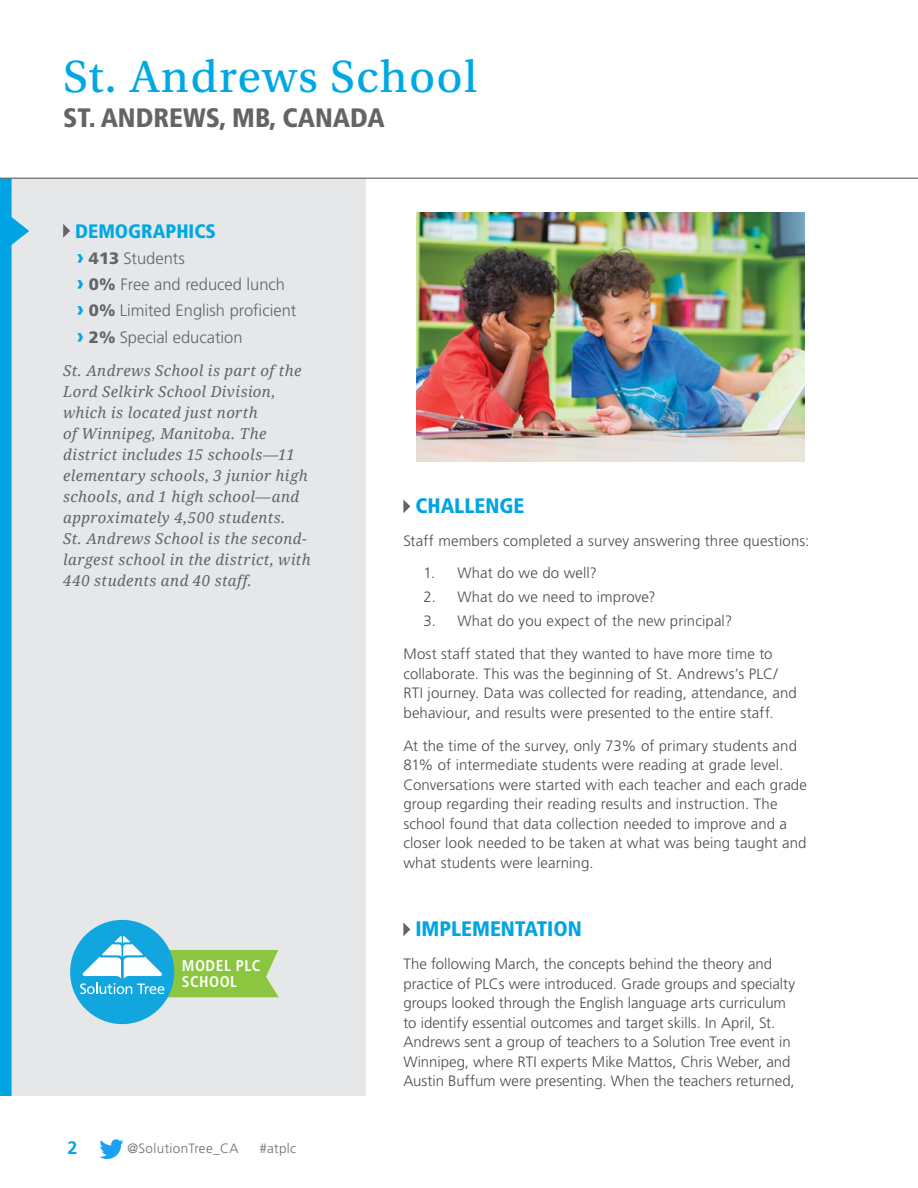
<style>
.page{position:relative;width:918px;height:1188px;background:#fff}
.page>*{position:absolute;margin:0;border:0;box-sizing:border-box;transform-origin:0 0}
.t1{font:47.55px "Utopia Std Capt";letter-spacing:.025em;color:#00a8e3}
.t2{font:900 condensed 26.7px "Frutiger LT Std";color:#636466}
.t3{font:900 condensed 21px "Frutiger LT Std";color:#00a4e3}
.t4{font:900 condensed 19.5px "Frutiger LT Std";color:#00a8e3}
.t5{font:700 18px "Frutiger LT Std";color:#00a8e3}
.t6{font:300 16.5px/26.2px "Frutiger LT Std";color:#636466}
.t7{font:700 condensed 15.6px/15.6px "Frutiger LT Std";letter-spacing:.03em;color:#fdfefe}
.t8{font:300 15px/19.5px "Frutiger LT Std";letter-spacing:.005em;color:#4d4d4f}
.t9{font:italic 15px/21px "Droid Serif";letter-spacing:.025em;color:#636466}
.t10{font:300 13.5px "Frutiger LT Std";letter-spacing:.025em;color:#6d6e71}
.s1{font-weight:900;font-size:21px;color:#00a8e3}
.s2{font-weight:900}
</style>
<div class="page">
<svg style="left:99px;top:1139px;width:25px;height:20px"></svg>
<svg style="left:403px;top:499px;width:7px;height:14px"></svg>
<svg style="left:403px;top:922px;width:7px;height:14px"></svg>
<div style="left:0;top:178px;width:365px;height:917px;background:#e6e7e8"></div>
<svg style="left:12px;top:217px;width:17px;height:28px"></svg>
<div style="left:0;top:178px;width:12px;height:918px;background:#00a4e3"></div>
<hr style="left:0;top:178px;width:918px;height:1px;background:#4d4d4f">
<svg style="left:63px;top:224px;width:7px;height:14px"></svg>
<hr style="left:0;top:178px;width:1px;height:917px;background:#00a4e3">
<div style="left:70px;top:920px;width:104px;height:104px;background:#12a6df;border-radius:50%"></div>
<svg style="left:80px;top:936px;width:199px;height:61px"></svg>
<img style="left:416px;top:212px;width:388px;height:250px">
<h1 class="t1" style="left:63px;top:51px;width:416px">St. Andrews School</h1>
<h2 class="t2" style="left:63px;top:101px;width:323px">ST. ANDREWS, MB, CANADA</h2>
<h3 class="t4" style="left:75px;top:219px;width:142px">DEMOGRAPHICS</h3>
<p class="t6" style="left:77px;top:245px;width:221px"><span class="s1">›</span> <span class="s2">413</span> Students<br><span class="s1">›</span> <span class="s2">0%</span> Free and reduced lunch<br><span class="s1">›</span> <span class="s2">0%</span> Limited English proficient <span class="s1">›</span> <span class="s2">2%</span> Special education</p>
<p class="t9" style="left:63px;top:361px;width:249px">St. Andrews School is part of the<br>Lord Selkirk School Division, which is located just north<br>of Winnipeg, Manitoba. The district includes 15 schools—11 elementary schools, 3 junior high schools, and 1 high school—and approximately 4,500 students.<br>St. Andrews School is the second&shy;largest school in the district, with<br>440 students and 40 staff.</p>
<p class="t7" style="left:182px;top:958px;width:80px">MODEL PLC<br>SCHOOL</p>
<p class="t5" style="left:68px;top:1137px;width:12px">2</p>
<p class="t10" style="left:127px;top:1141px;width:113px">@SolutionTree_CA</p>
<p class="t10" style="left:259px;top:1141px;width:38px">#atplc</p>
<h3 class="t3" style="left:415px;top:493px;width:110px">CHALLENGE</h3>
<p class="t8" style="left:403px;top:531px;width:407px">Staff members completed a survey answering three questions:</p>
<p class="t8" style="left:424px;top:563px;width:175px">1. What do we do well?</p>
<p class="t8" style="left:424px;top:587px;width:234px">2. What do we need to improve?</p>
<p class="t8" style="left:424px;top:611px;width:310px">3. What do you expect of the new principal?</p>
<p class="t8" style="left:403px;top:644px;width:395px">Most staff stated that they wanted to have more time to collaborate. This was the beginning of St. Andrews’s PLC/ RTI journey. Data was collected for reading, attendance, and behaviour, and results were presented to the entire staff.</p>
<p class="t8" style="left:403px;top:736px;width:405px">At the time of the survey, only 73% of primary students and 81% of intermediate students were reading at grade level.<br>Conversations were started with each teacher and each grade group regarding their reading results and instruction. The school found that data collection needed to improve and a closer look needed to be taken at what was being taught and what students were learning.</p>
<h3 class="t3" style="left:415px;top:916px;width:168px">IMPLEMENTATION</h3>
<p class="t8" style="left:403px;top:954px;width:393px">The following March, the concepts behind the theory and practice of PLCs were introduced. Grade groups and specialty groups looked through the English language arts curriculum to identify essential outcomes and target skills. In April, St.<br>Andrews sent a group of teachers to a Solution Tree event in Winnipeg, where RTI experts Mike Mattos, Chris Weber, and Austin Buffum were presenting. When the teachers returned,</p>
</div>
